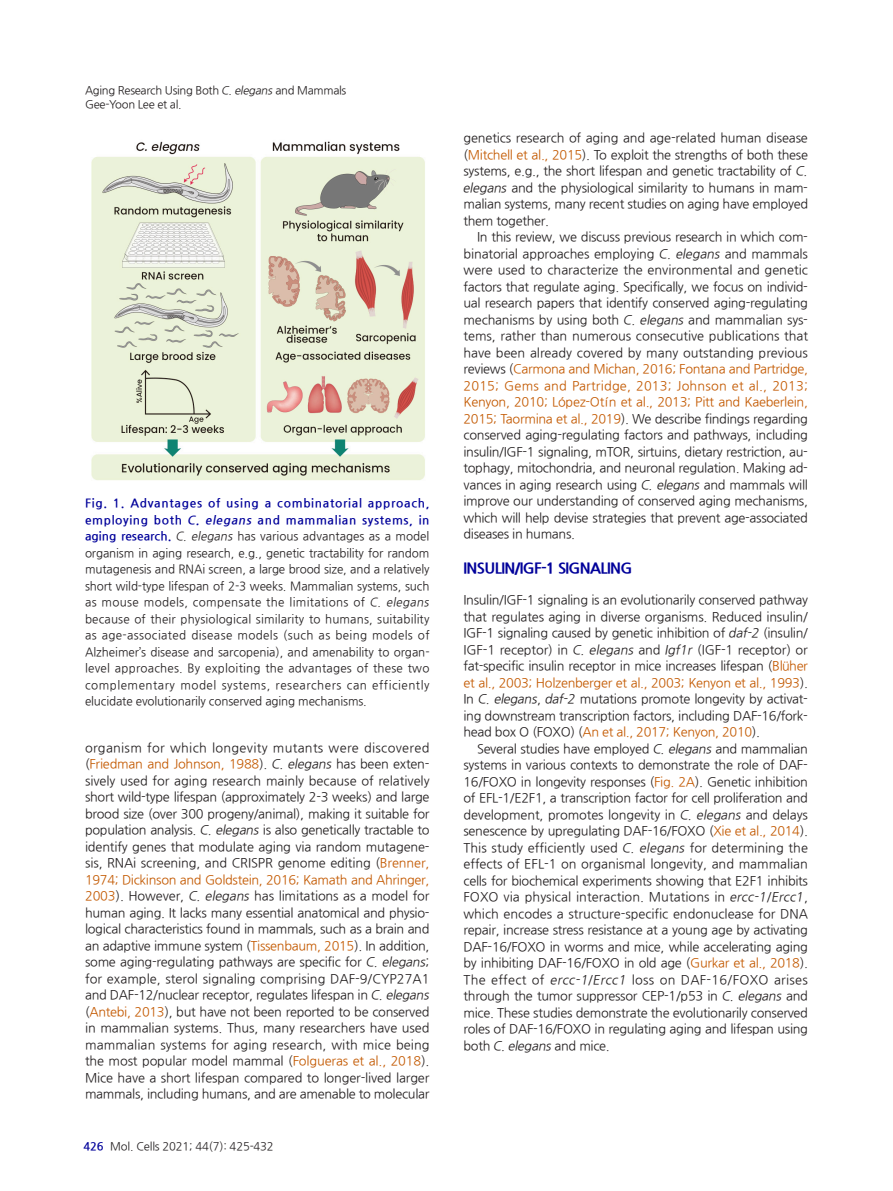
<style>
.page{position:relative;width:893px;height:1191px;background:#fff}
.page>*{position:absolute;margin:0;border:0;box-sizing:border-box;transform-origin:0 0}
.서론_1st{font:800 15px "Nanum Gothic";letter-spacing:-.04em;color:#00009a}
.본문{font:12.75px/16.5px "Nanum Gothic";letter-spacing:-.025em;color:#231f20;text-align:justify}
.그림설명{font:12px/16.5px "Nanum Gothic";letter-spacing:.005em;color:#231f20}
.t1{font:11.25px/13.5px "Nanum Gothic";letter-spacing:-.025em;color:#231f20}
.s1{font-style:italic}
.s2{font-weight:700;color:#00009a}
.s3{font-weight:700;font-style:italic;color:#00009a}
.s4{color:#c35900}
</style>
<div class="page">
<img style="left:91px;top:141px;width:334px;height:339px">
<p class="t1" style="left:85px;top:84px;width:263px">Aging Research Using Both <span class="s1">C.elegans</span> and Mammals<br>Gee-Yoon Lee et al.</p>
<p class="그림설명" style="left:85px;top:495px;width:347px"><span class="s2">Fig. 1. Advantages of using a combinatorial approach, employing both</span> <span class="s3">C. elegans</span> <span class="s2">and mammalian systems, in aging research.</span> <span class="s1">C. elegans</span> has various advantages as a model organism in aging research, e.g., genetic tractability for random mutagenesis and RNAi screen, a large brood size, and a relatively short wild-type lifespan of 2-3 weeks. Mammalian systems, such as mouse models, compensate the limitations of <span class="s1">C. elegans </span>because of their physiological similarity to humans, suitability as age-associated disease models (such as being models of Alzheimer’s disease and sarcopenia), and amenability to organ&shy;level approaches. By exploiting the advantages of these two complementary model systems, researchers can efficiently elucidate evolutionarily conserved aging mechanisms.</p>
<p class="본문" style="left:85px;top:740px;width:347px;text-align:left">organism for which longevity mutants were discovered (<span class="s4">Friedman and Johnson, 1988</span>). <span class="s1">C. elegans</span> has been exten&shy;sively used for aging research mainly because of relatively short wild-type lifespan (approximately 2-3 weeks) and large brood size (over 300 progeny/animal), making it suitable for population analysis. <span class="s1">C. elegans</span> is also genetically tractable to identify genes that modulate aging via random mutagene&shy;sis, RNAi screening, and CRISPR genome editing (<span class="s4">Brenner, 1974; Dickinson and Goldstein, 2016; Kamath and Ahringer, 2003</span>). However, <span class="s1">C. elegans</span> has limitations as a model for human aging. It lacks many essential anatomical and physio&shy;logical characteristics found in mammals, such as a brain and an adaptive immune system (<span class="s4">Tissenbaum, 2015</span>). In addition, some aging-regulating pathways are specific for <span class="s1">C. elegans</span>; for example, sterol signaling comprising DAF-9/CYP27A1 and DAF-12/nuclear receptor, regulates lifespan in <span class="s1">C. elegans </span>(<span class="s4">Antebi, 2013</span>), but have not been reported to be conserved in mammalian systems. Thus, many researchers have used mammalian systems for aging research, with mice being the most popular model mammal (<span class="s4">Folgueras et al., 2018</span>).<br>Mice have a short lifespan compared to longer-lived larger mammals, including humans, and are amenable to molecular</p>
<p class="t1" style="left:83px;top:1139px;width:192px"><span class="s2">426</span> Mol. Cells 2021; 44(7): 425-432</p>
<p class="본문" style="left:463px;top:130px;width:348px;text-align:left">genetics research of aging and age-related human disease (<span class="s4">Mitchell et al., 2015</span>). To exploit the strengths of both these systems, e.g., the short lifespan and genetic tractability of <span class="s1">C. elegans</span> and the physiological similarity to humans in mam&shy;malian systems, many recent studies on aging have employed them together.</p>
<p class="본문" style="left:463px;top:229px;width:346px;text-indent:14px">In this review, we discuss previous research in which com&shy;binatorial approaches employing <span class="s1">C. elegans</span> and mammals were used to characterize the environmental and genetic factors that regulate aging. Specifically, we focus on individ&shy;ual research papers that identify conserved aging-regulating mechanisms by using both <span class="s1">C. elegans</span> and mammalian sys&shy;tems, rather than numerous consecutive publications that have been already covered by many outstanding previous reviews (<span class="s4">Carmona and Michan, 2016; Fontana and Partridge, 2015; Gems and Partridge, 2013; Johnson et al., 2013; Kenyon, 2010; López-Otín et al., 2013; Pitt and Kaeberlein, 2015; Taormina et al., 2019</span>). We describe findings regarding conserved aging-regulating factors and pathways, including insulin/IGF-1 signaling, mTOR, sirtuins, dietary restriction, au&shy;tophagy, mitochondria, and neuronal regulation. Making ad&shy;vances in aging research using <span class="s1">C. elegans</span> and mammals will improve our understanding of conserved aging mechanisms, which will help devise strategies that prevent age-associated diseases in humans.</p>
<p class="서론_1st" style="left:463px;top:560px;width:171px">INSULIN/IGF-1 SIGNALING</p>
<p class="본문" style="left:463px;top:592px;width:346px">Insulin/IGF-1 signaling is an evolutionarily conserved pathway that regulates aging in diverse organisms. Reduced insulin/ IGF-1 signaling caused by genetic inhibition of <span class="s1">daf-2</span> (insulin/ IGF-1 receptor) in <span class="s1">C. elegans</span> and <span class="s1">Igf1r</span> (IGF-1 receptor) or fat-specific insulin receptor in mice increases lifespan (<span class="s4">Blüher et al., 2003; Holzenberger et al., 2003; Kenyon et al., 1993</span>).<br>In <span class="s1">C. elegans</span>, <span class="s1">daf-2</span> mutations promote longevity by activat&shy;ing downstream transcription factors, including DAF-16/fork&shy;head box O (FOXO) (<span class="s4">An et al., 2017; Kenyon, 2010</span>).</p>
<p class="본문" style="left:463px;top:740px;width:346px;text-indent:14px">Several studies have employed <span class="s1">C. elegans</span> and mammalian systems in various contexts to demonstrate the role of DAF-16/FOXO in longevity responses (<span class="s4">Fig. 2A</span>). Genetic inhibition of EFL-1/E2F1, a transcription factor for cell proliferation and development, promotes longevity in <span class="s1">C. elegans</span> and delays senescence by upregulating DAF-16/FOXO (<span class="s4">Xie et al., 2014</span>).<br>This study efficiently used <span class="s1">C. elegans</span> for determining the effects of EFL-1 on organismal longevity, and mammalian cells for biochemical experiments showing that E2F1 inhibits FOXO via physical interaction. Mutations in <span class="s1">ercc-1</span>/<span class="s1">Ercc1</span>, which encodes a structure-specific endonuclease for DNA repair, increase stress resistance at a young age by activating DAF-16/FOXO in worms and mice, while accelerating aging by inhibiting DAF-16/FOXO in old age (<span class="s4">Gurkar et al., 2018</span>).<br>The effect of <span class="s1">ercc-1</span>/<span class="s1">Ercc1</span> loss on DAF-16/FOXO arises through the tumor suppressor CEP-1/p53 in <span class="s1">C. elegans</span> and mice. These studies demonstrate the evolutionarily conserved roles of DAF-16/FOXO in regulating aging and lifespan using both <span class="s1">C.elegans</span> and mice.</p>
</div>
